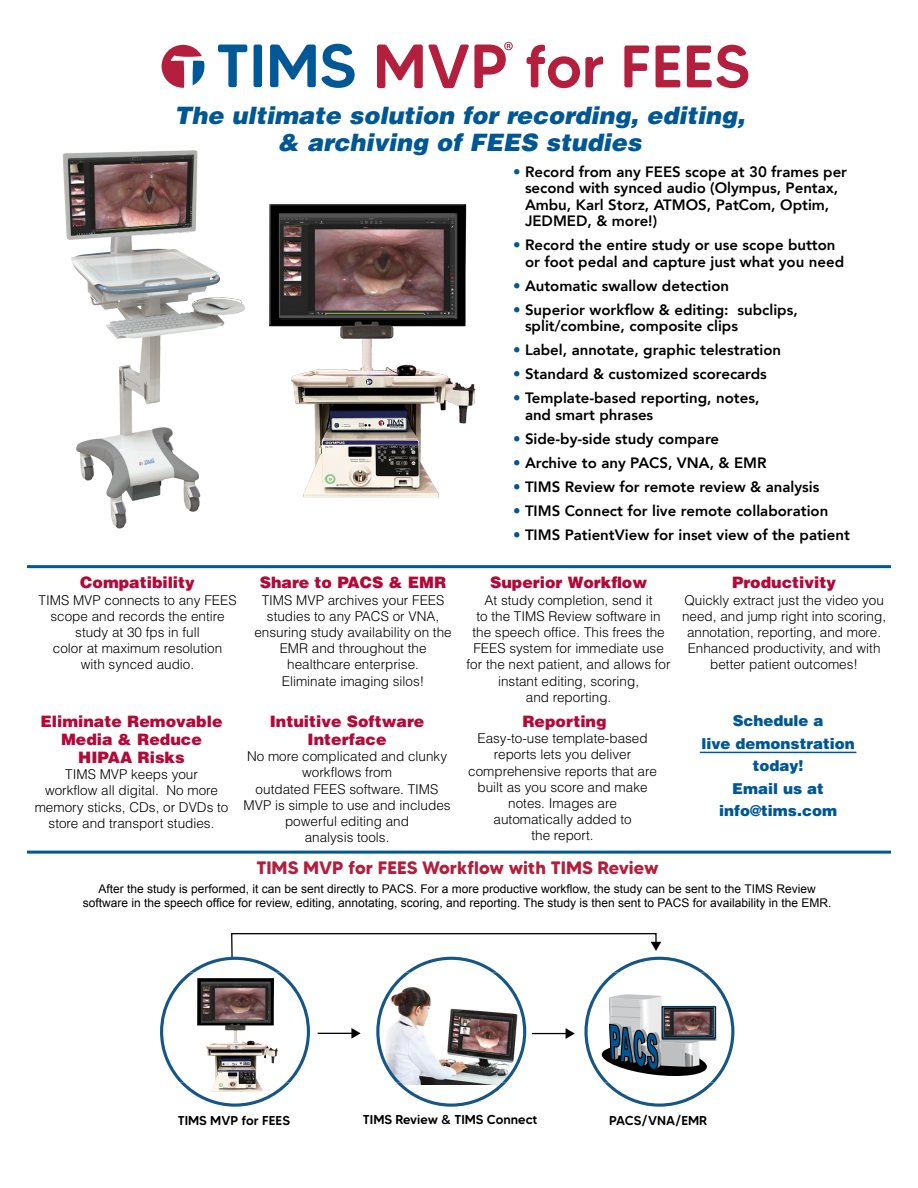
<style>
.page{position:relative;width:918px;height:1188px;background:#fff}
.page>*{position:absolute;margin:0;border:0;box-sizing:border-box;transform-origin:0 0}
.t1{font:italic 900 24px/27px "Helvetica LT Std";color:#005795;text-align:center}
.t2{font:700 18px "MADE Tommy Soft";color:#b21e3b}
.t3{font:900 15.75px/18px "Helvetica LT Std";color:#b30838;text-align:center}
.t4{font:800 15px/16.5px "Avenir";color:#000}
.t5{font:900 15px/22.5px "Helvetica LT Std";color:#005795;text-align:center}
.t6{font:300 13.5px/16.2px "Helvetica LT Std";color:#000;text-align:center}
.t7{font:500 12.9px "MADE Tommy Soft";color:#000}
.t8{font:12px/14.4px "Arial";color:#000;text-align:center}
.s1{color:#005795}
</style>
<div class="page">
<img style="left:62px;top:150px;width:183px;height:379px">
<hr style="left:27px;top:565px;width:864px;height:3px;background:#005795">
<svg style="left:218px;top:45px;width:29px;height:42px"></svg>
<div style="left:254px;top:45px;width:8px;height:42px;background:#005996;border-radius:2px"></div>
<svg style="left:270px;top:44px;width:85px;height:44px"></svg>
<svg style="left:162px;top:45px;width:42px;height:43px"></svg>
<svg style="left:377px;top:42px;width:136px;height:46px"></svg>
<svg style="left:527px;top:45px;width:76px;height:43px"></svg>
<svg style="left:624px;top:45px;width:25px;height:42px"></svg>
<svg style="left:656px;top:45px;width:24px;height:42px"></svg>
<svg style="left:687px;top:45px;width:61px;height:43px"></svg>
<img style="left:269px;top:204px;width:207px;height:294px">
<svg style="left:160px;top:933px;width:575px;height:174px"></svg>
<hr style="left:700px;top:752px;width:156px;height:1px;background:#005795">
<hr style="left:27px;top:851px;width:864px;height:3px;background:#005795">
<h1 class="t1" style="left:174px;top:102px;width:573px">The ultimate solution for recording, editing, &amp; archiving of FEES studies</h1>
<p class="t3" style="left:80px;top:573px;width:116px">Compatibility</p>
<p class="t6" style="left:39px;top:592px;width:200px">TIMS MVP connects to any FEES scope and records the entire study at 30 fps in full<br>color at maximum resolution<br>with synced audio.</p>
<p class="t3" style="left:260px;top:573px;width:188px">Share to PACS &amp; EMR</p>
<p class="t6" style="left:254px;top:592px;width:199px">TIMS MVP archives your FEES studies to any PACS or VNA, ensuring study availability on the<br>EMR and throughout the healthcare enterprise.<br>Eliminate imaging silos!</p>
<p class="t3" style="left:41px;top:712px;width:184px">Eliminate Removable<br>Media &amp; Reduce<br>HIPAA Risks</p>
<p class="t6" style="left:35px;top:766px;width:195px">TIMS MVP keeps your<br>workflow all digital. No more memory sticks, CDs, or DVDs to store and transport studies.</p>
<p class="t3" style="left:270px;top:712px;width:156px">Intuitive Software<br>Interface</p>
<p class="t6" style="left:244px;top:748px;width:209px">No more complicated and clunky workflows from<br>outdated FEES software. TIMS<br>MVP is simple to use and includes powerful editing and<br>analysis tools.</p>
<p class="t4" style="left:525px;top:163px;width:324px;text-indent:-12px"><span class="s1">•</span> Record from any FEES scope at 30 frames per second with synced audio (Olympus, Pentax, Ambu, Karl Storz, ATMOS, PatCom, Optim, JEDMED, &amp; more!)</p>
<p class="t4" style="left:525px;top:237px;width:321px;text-indent:-12px"><span class="s1">•</span> Record the entire study or use scope button or foot pedal and capture just what you need</p>
<p class="t4" style="left:513px;top:277px;width:218px"><span class="s1">•</span> Automatic swallow detection</p>
<p class="t4" style="left:525px;top:301px;width:274px;text-indent:-12px"><span class="s1">•</span> Superior workflow &amp; editing: subclips, split/combine, composite clips</p>
<p class="t4" style="left:513px;top:342px;width:270px"><span class="s1">•</span> Label, annotate, graphic telestration</p>
<p class="t4" style="left:513px;top:366px;width:255px"><span class="s1">•</span> Standard &amp; customized scorecards</p>
<p class="t4" style="left:525px;top:390px;width:236px;text-indent:-12px"><span class="s1">•</span> Template-based reporting, notes, and smart phrases</p>
<p class="t4" style="left:513px;top:430px;width:208px"><span class="s1">•</span> Side-by-side study compare</p>
<p class="t4" style="left:513px;top:454px;width:255px"><span class="s1">•</span> Archive to any PACS, VNA, &amp; EMR</p>
<p class="t4" style="left:513px;top:478px;width:308px"><span class="s1">•</span> TIMS Review for remote review &amp; analysis</p>
<p class="t4" style="left:513px;top:502px;width:317px"><span class="s1">•</span> TIMS Connect for live remote collaboration</p>
<p class="t4" style="left:513px;top:526px;width:338px"><span class="s1">•</span> TIMS PatientView for inset view of the patient</p>
<p class="t3" style="left:490px;top:573px;width:159px">Superior Workflow</p>
<p class="t6" style="left:467px;top:592px;width:206px">At study completion, send it<br>to the TIMS Review software in the speech office. This frees the<br>FEES system for immediate use for the next patient, and allows for instant editing, scoring,<br>and reporting.</p>
<p class="t3" style="left:522px;top:712px;width:86px">Reporting</p>
<p class="t6" style="left:468px;top:730px;width:190px">Easy-to-use template-based reports lets you deliver comprehensive reports that are built as you score and make notes. Images are automatically added to<br>the report.</p>
<p class="t3" style="left:732px;top:573px;width:105px">Productivity</p>
<p class="t6" style="left:682px;top:592px;width:206px">Quickly extract just the video you need, and jump right into scoring, annotation, reporting, and more.<br>Enhanced productivity, and with better patient outcomes!</p>
<p class="t5" style="left:701px;top:709px;width:155px">Schedule a<br>live demonstration today!<br>Email us at info@tims.com</p>
<h2 class="t2" style="left:256px;top:857px;width:404px">TIMS MVP for FEES Workflow with TIMS Review</h2>
<p class="t8" style="left:83px;top:882px;width:750px">After the study is performed, it can be sent directly to PACS. For a more productive workflow, the study can be sent to the TIMS Review software in the speech office for review, editing, annotating, scoring, and reporting. The study is then sent to PACS for availability in the EMR.</p>
<p class="t7" style="left:178px;top:1113px;width:114px">TIMS MVP for FEES</p>
<p class="t7" style="left:363px;top:1112px;width:176px">TIMS Review &amp; TIMS Connect</p>
<p class="t7" style="left:609px;top:1113px;width:100px">PACS/VNA/EMR</p>
</div>
